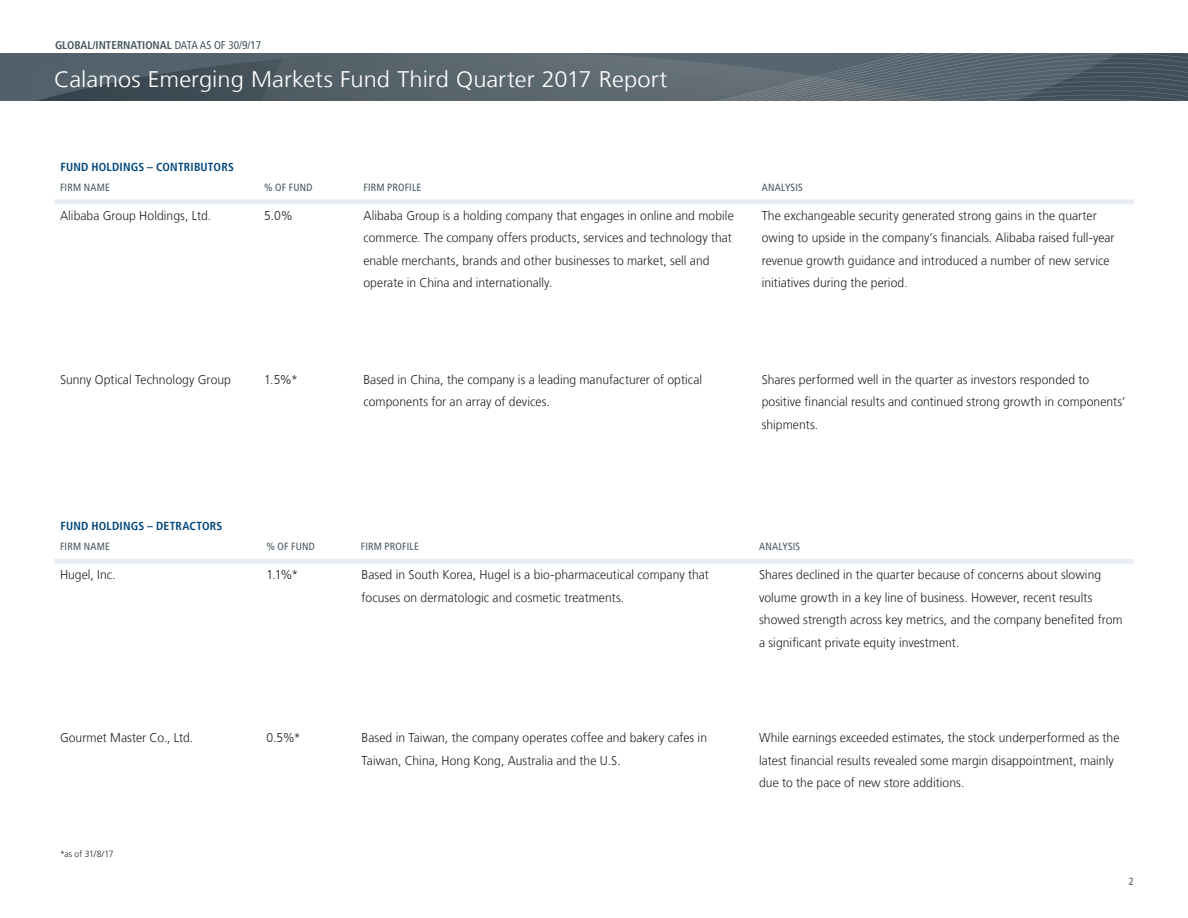
<style>
.page{position:relative;width:1188px;height:918px;background:#fff}
.page>*{position:absolute;margin:0;border:0;box-sizing:border-box;transform-origin:0 0}
.t1{font:300 22.5px "Frutiger LT";color:#fff;scale:1.05 1}
.t2{font:300 12.75px/22.5px "Frutiger LT";letter-spacing:.005em;color:#231f20;scale:.95 1}
.t3{font:700 condensed 11.7px "Frutiger LT";letter-spacing:.02em;color:#00467e}
.t4{font:700 condensed 11.25px "Frutiger LT";color:#45555f}
.t5{font:condensed 10.5px "Frutiger LT";letter-spacing:.02em;color:#45555f}
.t6{font:300 9px "Frutiger LT";letter-spacing:-.005em;color:#231f20;scale:.95 1}
.s1{font-weight:400}
</style>
<div class="page">
<svg style="left:0;top:54px;width:1188px;height:47px;background:#55626a"></svg>
<svg style="left:54px;top:199px;width:1080px;height:5px"></svg>
<div style="left:54px;top:559px;width:1080px;height:5px;background:#e7edf2"></div>
<p class="t4" style="left:55px;top:39px;width:208px">GLOBAL/INTERNATIONAL <span class="s1">DATA AS OF 30/9/17</span></p>
<h1 class="t1" style="left:54px;top:66px;width:586px">Calamos Emerging Markets Fund Third Quarter 2017 Report</h1>
<p class="t3" style="left:60px;top:160px;width:175px">FUND HOLDINGS – CONTRIBUTORS</p>
<p class="t5" style="left:60px;top:181px;width:52px">FIRM NAME</p>
<p class="t5" style="left:264px;top:181px;width:50px">% OF FUND</p>
<p class="t5" style="left:363px;top:181px;width:60px">FIRM PROFILE</p>
<p class="t5" style="left:762px;top:181px;width:43px">ANALYSIS</p>
<p class="t2" style="left:60px;top:204px;width:161px">Alibaba Group Holdings, Ltd.</p>
<p class="t2" style="left:264px;top:204px;width:32px">5.0%</p>
<p class="t2" style="left:363px;top:204px;width:391px">Alibaba Group is a holding company that engages in online and mobile commerce. The company offers products, services and technology that enable merchants, brands and other businesses to market, sell and operate in China and internationally.</p>
<p class="t2" style="left:762px;top:204px;width:373px">The exchangeable security generated strong gains in the quarter owing to upside in the company’s financials. Alibaba raised full-year revenue growth guidance and introduced a number of new service initiatives during the period.</p>
<p class="t2" style="left:60px;top:368px;width:181px">Sunny Optical Technology Group</p>
<p class="t2" style="left:264px;top:368px;width:37px">1.5%*</p>
<p class="t2" style="left:363px;top:368px;width:358px">Based in China, the company is a leading manufacturer of optical components for an array of devices.</p>
<p class="t2" style="left:762px;top:368px;width:385px">Shares performed well in the quarter as investors responded to positive financial results and continued strong growth in components’ shipments.</p>
<p class="t3" style="left:60px;top:519px;width:163px">FUND HOLDINGS – DETRACTORS</p>
<p class="t5" style="left:60px;top:540px;width:52px">FIRM NAME</p>
<p class="t5" style="left:266px;top:540px;width:50px">% OF FUND</p>
<p class="t5" style="left:361px;top:540px;width:60px">FIRM PROFILE</p>
<p class="t5" style="left:759px;top:540px;width:43px">ANALYSIS</p>
<p class="t2" style="left:60px;top:564px;width:60px">Hugel, Inc.</p>
<p class="t2" style="left:266px;top:564px;width:35px">1.1%*</p>
<p class="t2" style="left:362px;top:564px;width:367px">Based in South Korea, Hugel is a bio-pharmaceutical company that focuses on dermatologic and cosmetic treatments.</p>
<p class="t2" style="left:759px;top:564px;width:384px">Shares declined in the quarter because of concerns about slowing volume growth in a key line of business. However, recent results showed strength across key metrics, and the company benefited from a significant private equity investment.</p>
<p class="t2" style="left:60px;top:727px;width:142px">Gourmet Master Co., Ltd.</p>
<p class="t2" style="left:266px;top:727px;width:37px">0.5%*</p>
<p class="t2" style="left:362px;top:727px;width:365px">Based in Taiwan, the company operates coffee and bakery cafes in<br>Taiwan, China, Hong Kong, Australia and the U.S.</p>
<p class="t2" style="left:759px;top:727px;width:381px">While earnings exceeded estimates, the stock underperformed as the latest financial results revealed some margin disappointment, mainly due to the pace of new store additions.</p>
<p class="t6" style="left:60px;top:848px;width:58px">*as of 31/8/17</p>
<p class="t5" style="left:1129px;top:876px;width:7px">2</p>
</div>
